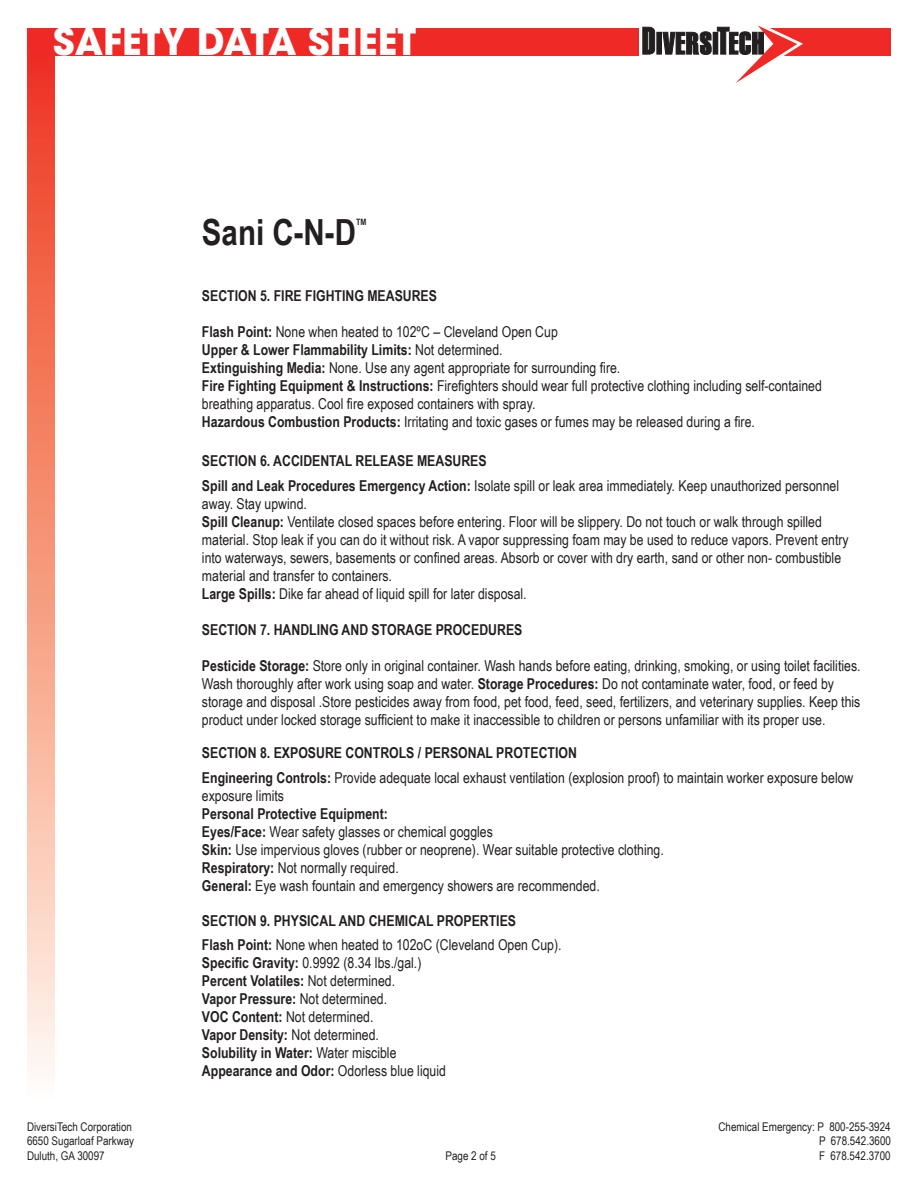
<style>
.page{position:relative;width:918px;height:1188px;background:#fff}
.page>*{position:absolute;margin:0;border:0;box-sizing:border-box;transform-origin:0 0}
.t1{font:700 37.5px "ITC Avant Garde Std";color:#fff}
.t2{font:700 36px "Arial Narrow";color:#231f20}
.t3{font:15px/18px "Arial Narrow";color:#231f20}
.t4{font:700 15px/24.8px "Arial Narrow";color:#231f20}
.t5{font:12px "Arial Narrow";color:#231f20}
.t6{font:700 8.7px "Arial Narrow";color:#231f20}
.s1{font-weight:700}
.s2{font-weight:400}
</style>
<div class="page">
<div style="left:27px;top:29px;width:864px;height:27px;background:#ee2926"></div>
<div style="left:27px;top:56px;width:27px;height:1048px;background:linear-gradient(to bottom,#ee3819,#fffdee)"></div>
<svg style="left:639px;top:25px;width:164px;height:58px"></svg>
<h1 class="t1" style="left:53px;top:16px;width:365px">SAFETY DATA SHEET</h1>
<h2 class="t2" style="left:202px;top:205px;width:156px">Sani C-N-D</h2>
<p class="t6" style="left:356px;top:215px;width:12px">TM</p>
<p class="t4" style="left:202px;top:282px;width:237px">SECTION 5. FIRE FIGHTING MEASURES</p>
<p class="t3" style="left:202px;top:322px;width:621px"><span class="s1">Flash Point:</span> None when heated to 102ºC – Cleveland Open Cup<br><span class="s1">Upper &amp; Lower Flammability Limits:</span> Not determined.<br><span class="s1">Extinguishing Media:</span> None. Use any agent appropriate for surrounding fire.<br><span class="s1">Fire Fighting Equipment &amp; Instructions:</span> Firefighters should wear full protective clothing including self-contained breathing apparatus. Cool fire exposed containers with spray.<br><span class="s1">Hazardous Combustion Products:</span> Irritating and toxic gases or fumes may be released during a fire.</p>
<p class="t4" style="left:202px;top:447px;width:639px">SECTION 6. ACCIDENTAL RELEASE MEASURES<br>Spill and Leak Procedures Emergency Action: <span class="s2">Isolate spill or leak area immediately. Keep unauthorized personnel</span></p>
<p class="t3" style="left:202px;top:494px;width:648px">away. Stay upwind.<br><span class="s1">Spill Cleanup:</span> Ventilate closed spaces before entering. Floor will be slippery. Do not touch or walk through spilled material. Stop leak if you can do it without risk. A vapor suppressing foam may be used to reduce vapors. Prevent entry into waterways, sewers, basements or confined areas. Absorb or cover with dry earth, sand or other non- combustible material and transfer to containers.<br><span class="s1">Large Spills:</span> Dike far ahead of liquid spill for later disposal.</p>
<p class="t4" style="left:202px;top:617px;width:322px">SECTION 7. HANDLING AND STORAGE PROCEDURES</p>
<p class="t3" style="left:202px;top:657px;width:660px"><span class="s1">Pesticide Storage:</span> Store only in original container. Wash hands before eating, drinking, smoking, or using toilet facilities.<br>Wash thoroughly after work using soap and water. <span class="s1">Storage Procedures:</span> Do not contaminate water, food, or feed by storage and disposal .Store pesticides away from food, pet food, feed, seed, fertilizers, and veterinary supplies. Keep this product under locked storage sufficient to make it inaccessible to children or persons unfamiliar with its proper use.</p>
<p class="t3" style="left:202px;top:740px;width:653px;line-height:24.8px"><span class="s1">SECTION 8. EXPOSURE CONTROLS / PERSONAL PROTECTION<br>Engineering Controls:</span> Provide adequate local exhaust ventilation (explosion proof) to maintain worker exposure below</p>
<p class="t3" style="left:202px;top:786px;width:84px">exposure limits</p>
<p class="t3" style="left:202px;top:804px;width:463px"><span class="s1">Personal Protective Equipment:<br>Eyes/Face:</span> Wear safety glasses or chemical goggles<br><span class="s1">Skin:</span> Use impervious gloves (rubber or neoprene). Wear suitable protective clothing.<br><span class="s1">Respiratory:</span> Not normally required.<br><span class="s1">General:</span> Eye wash fountain and emergency showers are recommended.</p>
<p class="t4" style="left:202px;top:908px;width:361px;line-height:24px">SECTION 9. PHYSICAL AND CHEMICAL PROPERTIES<br>Flash Point: <span class="s2">None when heated to 102oC (Cleveland Open Cup).</span></p>
<p class="t3" style="left:202px;top:953px;width:246px"><span class="s1">Specific Gravity:</span> 0.9992 (8.34 lbs./gal.)<br><span class="s1">Percent Volatiles:</span> Not determined.<br><span class="s1">Vapor Pressure:</span> Not determined.<br><span class="s1">VOC Content:</span> Not determined.<br><span class="s1">Vapor Density:</span> Not determined.<br><span class="s1">Solubility in Water:</span> Water miscible <span class="s1">Appearance and Odor:</span> Odorless blue liquid</p>
<p class="t5" style="left:27px;top:1118px;width:106px">DiversiTech Corporation</p>
<p class="t5" style="left:719px;top:1118px;width:174px">Chemical Emergency: P 800-255-3924</p>
<p class="t5" style="left:27px;top:1132px;width:109px">6650 Sugarloaf Parkway</p>
<p class="t5" style="left:819px;top:1132px;width:73px">P 678.542.3600</p>
<p class="t5" style="left:27px;top:1147px;width:79px">Duluth, GA 30097</p>
<p class="t5" style="left:446px;top:1147px;width:52px">Page 2 of 5</p>
<p class="t5" style="left:819px;top:1147px;width:73px">F 678.542.3700</p>
</div>
